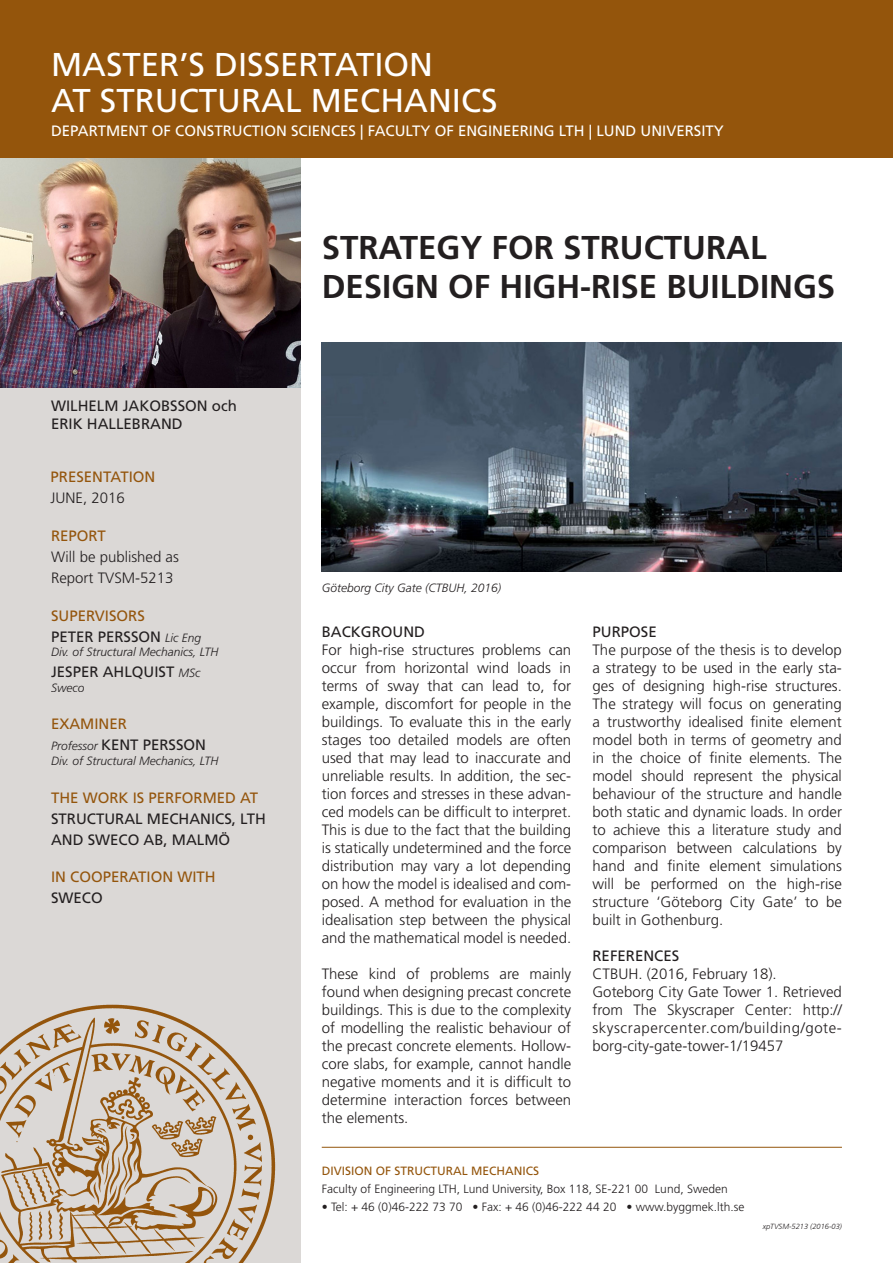
<style>
.page{position:relative;width:893px;height:1263px;background:#fff}
.page>*{position:absolute;margin:0;border:0;box-sizing:border-box;transform-origin:0 0}
.t1{font:700 33px/39.6px "Frutiger LT Std";color:#231f20}
.t2{font:33px "Frutiger LT Std";color:#fff}
.t3{font:300 15px/18px "Frutiger LT Std";color:#231f20;text-align:justify}
.t4{font:15px/18px "Frutiger LT Std";color:#231f20}
.t5{font:15px "Frutiger LT Std";color:#fff}
.t6{font:15px "Frutiger LT Std";color:#94550c}
.t7{font:300 12px "Frutiger LT Std";color:#231f20}
.t8{font:italic 300 12px "Frutiger LT Std";color:#231f20}
.t9{font:12px "Frutiger LT Std";color:#94550c}
.t10{font:italic 300 7.5px "Frutiger LT Std";color:#231f20}
.s1{color:#94550c}
.s2{font-weight:300;font-style:italic;font-size:12px}
</style>
<div class="page">
<div style="left:0;top:383px;width:300px;height:880px;background:#dbd8d6"></div>
<img style="left:0;top:157px;width:300px;height:230px">
<hr style="left:322px;top:1147px;width:520px;height:1px;background:#94550c">
<img style="left:0;top:1004px;width:276px;height:259px">
<div style="left:0;top:0;width:893px;height:157px;background:#94550c"></div>
<img style="left:322px;top:342px;width:520px;height:230px">
<p class="t2" style="left:51px;top:45px;width:384px">MASTER’S DISSERTATION</p>
<p class="t2" style="left:51px;top:81px;width:448px">AT STRUCTURAL MECHANICS</p>
<p class="t5" style="left:51px;top:122px;width:674px">DEPARTMENT OF CONSTRUCTION SCIENCES | FACULTY OF ENGINEERING LTH | LUND UNIVERSITY</p>
<p class="t4" style="left:51px;top:396px;width:187px">WILHELM JAKOBSSON och<br>ERIK HALLEBRAND</p>
<p class="t6" style="left:51px;top:468px;width:106px">PRESENTATION</p>
<p class="t3" style="left:51px;top:489px;width:76px">JUNE, 2016</p>
<p class="t6" style="left:51px;top:527px;width:56px">REPORT</p>
<p class="t3" style="left:51px;top:548px;width:129px">Will be published as</p>
<p class="t3" style="left:51px;top:569px;width:124px">Report TVSM-5213</p>
<p class="t4" style="left:51px;top:605px;width:152px;line-height:21px"><span class="s1">SUPERVISORS<br></span>PETER PERSSON <span class="s2">Lic Eng</span></p>
<p class="t8" style="left:51px;top:645px;width:169px">Div. of Structural Mechanics, LTH</p>
<p class="t4" style="left:51px;top:663px;width:151px">JESPER AHLQUIST <span class="s2">MSc</span></p>
<p class="t8" style="left:51px;top:681px;width:35px">Sweco</p>
<p class="t6" style="left:51px;top:715px;width:77px">EXAMINER</p>
<p class="t4" style="left:51px;top:736px;width:157px"><span class="s2">Professor</span> KENT PERSSON</p>
<p class="t8" style="left:51px;top:754px;width:169px">Div. of Structural Mechanics, LTH</p>
<p class="t6" style="left:51px;top:789px;width:209px">THE WORK IS PERFORMED AT</p>
<p class="t4" style="left:51px;top:809px;width:217px">STRUCTURAL MECHANICS, LTH</p>
<p class="t4" style="left:51px;top:830px;width:181px">AND SWECO AB, MALMÖ</p>
<p class="t6" style="left:51px;top:868px;width:166px">IN COOPERATION WITH</p>
<p class="t4" style="left:51px;top:889px;width:53px">SWECO</p>
<p class="t1" style="left:322px;top:228px;width:515px">STRATEGY FOR STRUCTURAL<br>DESIGN OF HIGH-RISE BUILDINGS</p>
<p class="t8" style="left:322px;top:581px;width:181px">Göteborg City Gate (CTBUH, 2016)</p>
<p class="t4" style="left:322px;top:623px;width:105px">BACKGROUND</p>
<p class="t3" style="left:322px;top:641px;width:251px">For high-rise structures problems can occur from horizontal wind loads in terms of sway that can lead to, for example, discomfort for people in the buildings. To evaluate this in the early stages too detailed models are often used that may lead to inaccurate and unreliable results. In addition, the sec&shy;tion forces and stresses in these advan&shy;ced models can be difficult to interpret.<br>This is due to the fact that the building is statically undetermined and the force distribution may vary a lot depending on how the model is idealised and com&shy;posed. A method for evaluation in the idealisation step between the physical and the mathematical model is needed.</p>
<p class="t3" style="left:322px;top:965px;width:251px">These kind of problems are mainly found when designing precast concrete buildings. This is due to the complexity of modelling the realistic behaviour of the precast concrete elements. Hollow&shy;core slabs, for example, cannot handle negative moments and it is difficult to determine interaction forces between the elements.</p>
<p class="t4" style="left:592px;top:623px;width:66px">PURPOSE</p>
<p class="t3" style="left:592px;top:641px;width:251px">The purpose of the thesis is to develop a strategy to be used in the early sta&shy;ges of designing high-rise structures.<br>The strategy will focus on generating a trustworthy idealised finite element model both in terms of geometry and in the choice of finite elements. The model should represent the physical behaviour of the structure and handle both static and dynamic loads. In order to achieve this a literature study and comparison between calculations by hand and finite element simulations will be performed on the high-rise structure ‘Göteborg City Gate’ to be built in Gothenburg.</p>
<p class="t4" style="left:592px;top:947px;width:88px">REFERENCES</p>
<p class="t3" style="left:592px;top:965px;width:186px">CTBUH. (2016, February 18).</p>
<p class="t3" style="left:592px;top:983px;width:251px">Goteborg City Gate Tower 1. Retrieved from The Skyscraper Center: http:// skyscrapercenter.com/building/gote&shy;borg-city-gate-tower-1/19457</p>
<p class="t9" style="left:322px;top:1164px;width:219px">DIVISION OF STRUCTURAL MECHANICS</p>
<p class="t7" style="left:322px;top:1182px;width:407px">Faculty of Engineering LTH, Lund University, Box 118, SE-221 00 Lund, Sweden</p>
<p class="t7" style="left:322px;top:1200px;width:424px">• Tel: + 46 (0)46-222 73 70 • Fax: + 46 (0)46-222 44 20 • www.byggmek.lth.se</p>
<p class="t10" style="left:763px;top:1222px;width:81px">xpTVSM-5213 (2016-03)</p>
</div>
